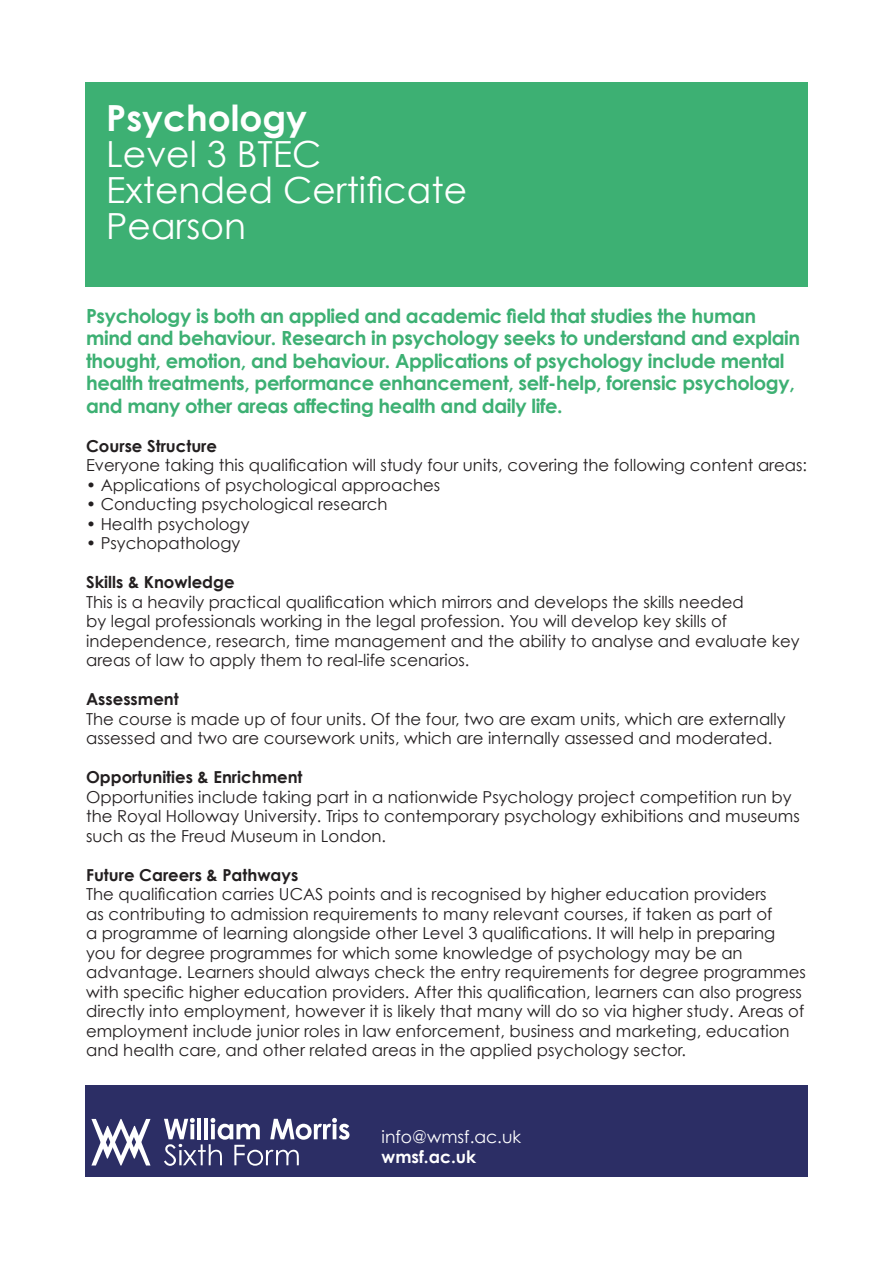
<style>
.page{position:relative;width:893px;height:1263px;background:#fff}
.page>*{position:absolute;margin:0;border:0;box-sizing:border-box;transform-origin:0 0}
.t1{font:36px/36px "Century Gothic";color:#fff}
.t2{font:700 19.5px/22.5px "Century Gothic";letter-spacing:-.02em;color:#3db073}
.t3{font:17.25px "Century Gothic";color:#fff}
.t4{font:700 17.25px "Century Gothic";color:#fff}
.t5{font:16.5px/19.5px "Century Gothic";color:#231f20}
.t6{font:700 16.5px "Century Gothic";color:#231f20}
.s1{font-weight:700}
</style>
<div class="page">
<div style="left:85px;top:1085px;width:723px;height:92px;background:#2c2e65"></div>
<svg style="left:164px;top:1118px;width:185px;height:48px"></svg>
<svg style="left:91px;top:1119px;width:60px;height:46px"></svg>
<div style="left:85px;top:82px;width:723px;height:205px;background:#3db073"></div>
<p class="t1" style="left:106px;top:99px;width:362px"><span class="s1">Psychology<br></span>Level 3 BTEC<br>Extended Certificate<br>Pearson</p>
<p class="t2" style="left:86px;top:304px;width:716px">Psychology is both an applied and academic field that studies the human mind and behaviour. Research in psychology seeks to understand and explain thought, emotion, and behaviour. Applications of psychology include mental health treatments, performance enhancement, self-help, forensic psychology, and many other areas affecting health and daily life.</p>
<p class="t6" style="left:86px;top:435px;width:133px">Course Structure</p>
<p class="t5" style="left:86px;top:455px;width:722px">Everyone taking this qualification will study four units, covering the following content areas:</p>
<p class="t5" style="left:86px;top:475px;width:356px">• Applications of psychological approaches</p>
<p class="t5" style="left:86px;top:494px;width:303px">• Conducting psychological research</p>
<p class="t5" style="left:86px;top:514px;width:165px">• Health psychology</p>
<p class="t5" style="left:86px;top:533px;width:156px">• Psychopathology</p>
<p class="t5" style="left:86px;top:572px;width:715px"><span class="s1">Skills &amp; Knowledge<br></span>This is a heavily practical qualification which mirrors and develops the skills needed<br>by legal professionals working in the legal profession. You will develop key skills of independence, research, time management and the ability to analyse and evaluate key areas of law to apply them to real-life scenarios.</p>
<p class="t6" style="left:86px;top:689px;width:94px">Assessment</p>
<p class="t5" style="left:86px;top:709px;width:701px">The course is made up of four units. Of the four, two are exam units, which are externally assessed and two are coursework units, which are internally assessed and moderated.</p>
<p class="t6" style="left:86px;top:767px;width:218px">Opportunities &amp; Enrichment</p>
<p class="t5" style="left:86px;top:787px;width:715px">Opportunities include taking part in a nationwide Psychology project competition run by the Royal Holloway University. Trips to contemporary psychology exhibitions and museums such as the Freud Museum in London.</p>
<p class="t6" style="left:86px;top:864px;width:214px">Future Careers &amp; Pathways</p>
<p class="t5" style="left:86px;top:884px;width:721px">The qualification carries UCAS points and is recognised by higher education providers<br>as contributing to admission requirements to many relevant courses, if taken as part of<br>a programme of learning alongside other Level 3 qualifications. It will help in preparing you for degree programmes for which some knowledge of psychology may be an advantage. Learners should always check the entry requirements for degree programmes with specific higher education providers. After this qualification, learners can also progress directly into employment, however it is likely that many will do so via higher study. Areas of employment include junior roles in law enforcement, business and marketing, education and health care, and other related areas in the applied psychology sector.</p>
<p class="t3" style="left:382px;top:1126px;width:141px">info@wmsf.ac.uk</p>
<p class="t4" style="left:382px;top:1146px;width:96px">wmsf.ac.uk</p>
</div>
